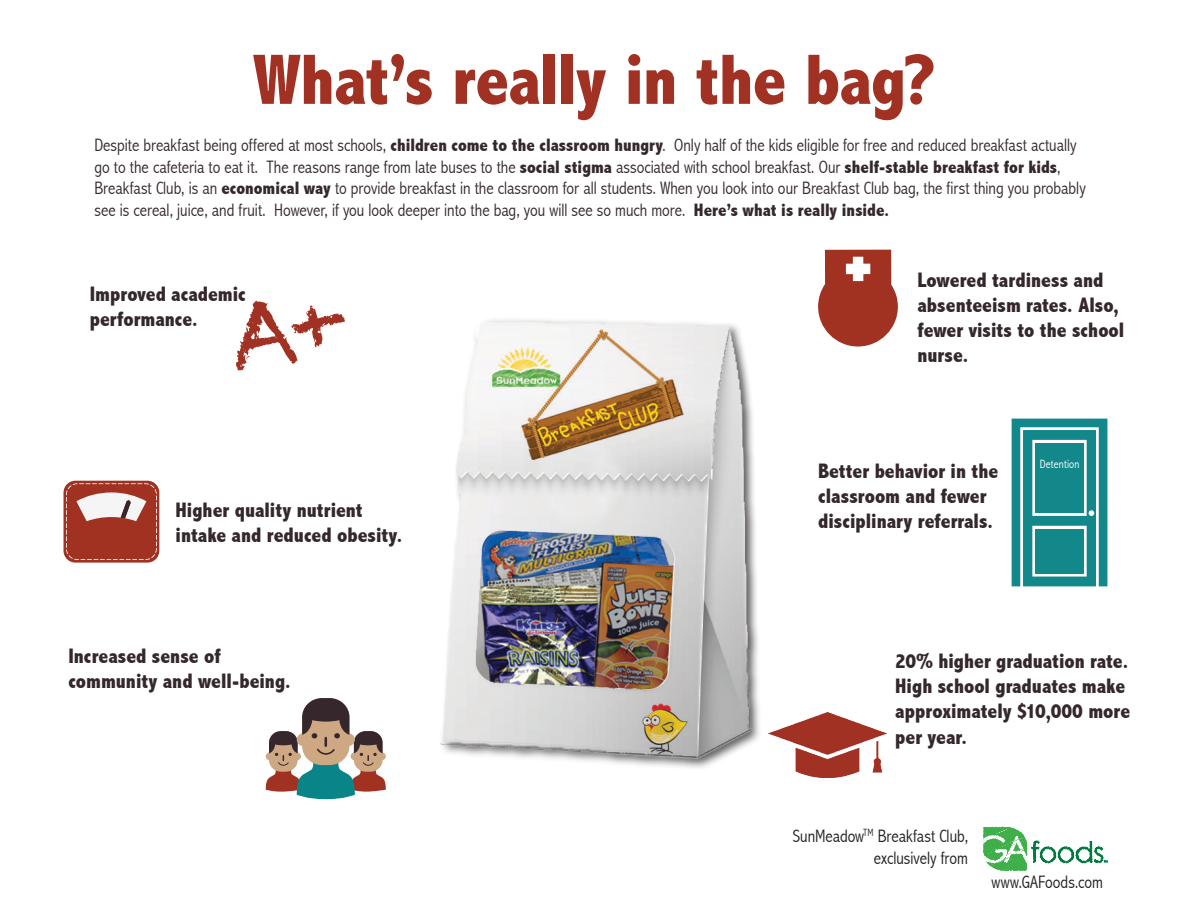
<style>
.page{position:relative;width:1188px;height:918px;background:#fff}
.page>*{position:absolute;margin:0;border:0;box-sizing:border-box;transform-origin:0 0}
.t1{font:800 condensed 72px "Abadi";letter-spacing:-.01em;color:#a13223}
.t2{font:800 condensed 21px/25.2px "Abadi";color:#35282c}
.t3{font:300 condensed 18px/21.6px "Abadi";color:#35282c}
.t4{font:300 condensed 18px "Abadi";color:#231f20}
.t5{font:300 condensed 12px "Abadi";letter-spacing:.015em;color:#fff}
.s1{font-weight:800}
</style>
<div class="page">
<div style="left:437px;top:315px;width:326px;height:456px;background:#231f20;opacity:.75"></div>
<img style="left:437px;top:315px;width:326px;height:445px">
<div style="left:63px;top:481px;width:96px;height:82px;background:#a13222;border-radius:12px"></div>
<svg style="left:66px;top:483px;width:91px;height:77px"></svg>
<svg style="left:266px;top:698px;width:120px;height:101px"></svg>
<img style="left:768px;top:712px;width:118px;height:65px">
<svg style="left:1012px;top:419px;width:95px;height:167px;background:#35999c"></svg>
<svg style="left:818px;top:250px;width:80px;height:97px"></svg>
<svg style="left:983px;top:826px;width:125px;height:46px"></svg>
<p class="t1" style="left:253px;top:38px;width:684px">What’s really in the bag?</p>
<p class="t3" style="left:94px;top:134px;width:993px">Despite breakfast being offered at most schools, <span class="s1">children come to the classroom hungry</span>. Only half of the kids eligible for free and reduced breakfast actually go to the cafeteria to eat it. The reasons range from late buses to the <span class="s1">social stigma</span> associated with school breakfast. Our <span class="s1">shelf-stable breakfast for kids</span>, Breakfast Club, is an <span class="s1">economical way</span> to provide breakfast in the classroom for all students. When you look into our Breakfast Club bag, the first thing you probably see is cereal, juice, and fruit. However, if you look deeper into the bag, you will see so much more. <span class="s1">Here’s what is really inside.</span></p>
<p class="t2" style="left:90px;top:281px;width:158px">Improved academic performance.</p>
<p class="t2" style="left:176px;top:497px;width:229px">Higher quality nutrient intake and reduced obesity.</p>
<p class="t2" style="left:68px;top:643px;width:224px">Increased sense of community and well-being.</p>
<p class="t2" style="left:917px;top:267px;width:208px">Lowered tardiness and absenteeism rates. Also, fewer visits to the school nurse.</p>
<p class="t2" style="left:818px;top:458px;width:182px">Better behavior in the classroom and fewer disciplinary referrals.</p>
<p class="t5" style="left:1040px;top:457px;width:41px">Detention</p>
<p class="t2" style="left:895px;top:648px;width:236px">20% higher graduation rate.<br>High school graduates make approximately $10,000 more per year.</p>
<p class="t4" style="left:793px;top:826px;width:177px">SunMeadow<sup>TM</sup> Breakfast Club,</p>
<p class="t4" style="left:874px;top:847px;width:96px">exclusively from</p>
<p class="t4" style="left:992px;top:871px;width:113px">www.GAFoods.com</p>
</div>
